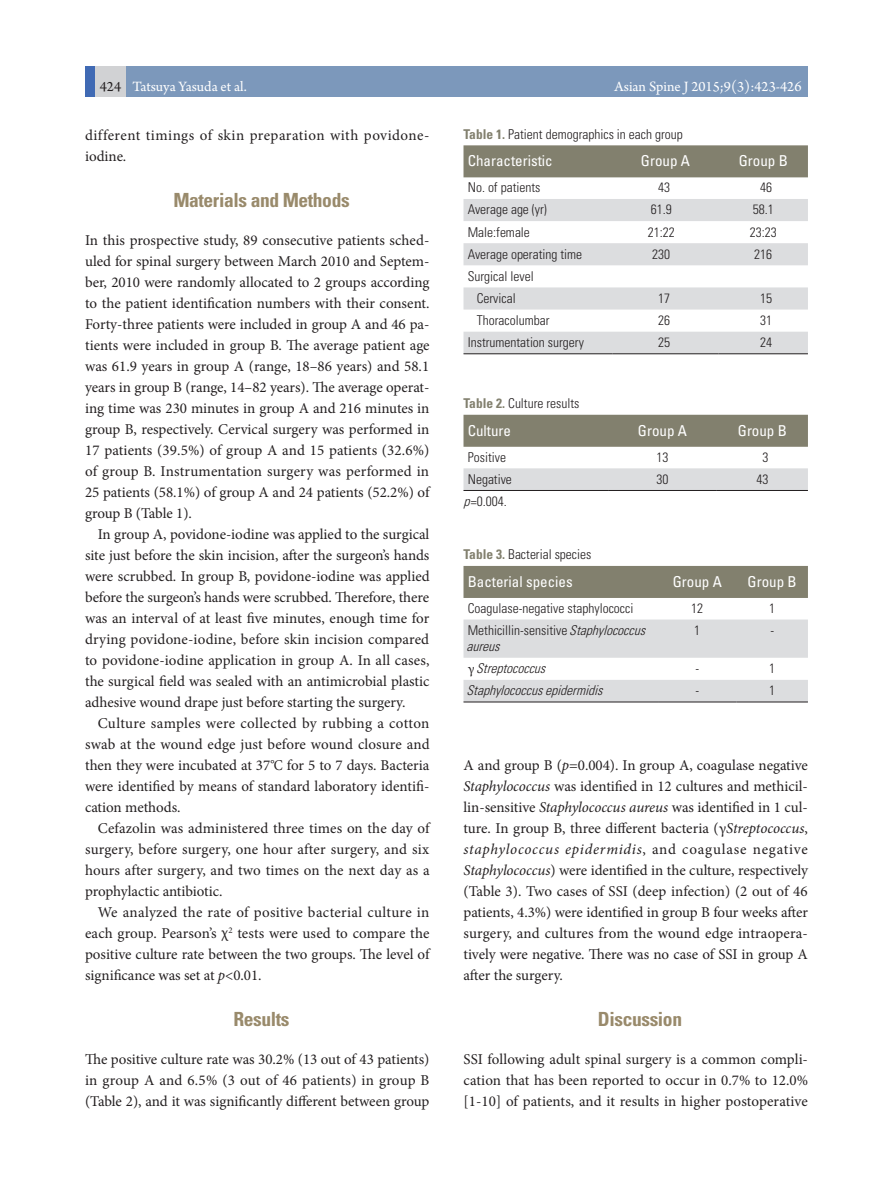
<style>
.page{position:relative;width:893px;height:1191px;background:#fff}
.page>*{position:absolute;margin:0;border:0;box-sizing:border-box;transform-origin:0 0}
.본문_대제목{font:700 condensed 19.5px "Univers LT Std";letter-spacing:-.02em;color:#998a6b}
.본문_내용_첫문단{font:15px/21px "Minion Pro";letter-spacing:-.005em;color:#231f20;text-align:justify}
.본문_내용{font:15px/21px "Minion Pro";letter-spacing:-.005em;color:#231f20;text-align:justify}
.표_머리행{font:condensed 15px "Univers LT Std";color:#fff}
.본문_내용-2{font:15px/21px "Minion Pro";letter-spacing:.03em;color:#231f20}
.t1{font:15px "Arno Pro";color:#fff}
.t2{font:15px "Arno Pro";color:#231f20}
.표_왼쪽행{font:300 condensed 13.5px/16.2px "Univers LT Std";color:#231f20}
.표_그림설명{font:300 condensed 13.5px "Univers LT Std";color:#231f20}
.표_본문{font:300 condensed 13.5px "Univers LT Std";color:#231f20}
.표_왼쪽행-2{font:italic 300 condensed 13.5px "Univers LT Std";color:#231f20}
.s1{font-style:italic}
.s2{font-weight:700;color:#82806e}
.s3{font-family:"Minion Pro";font-weight:400;font-style:normal;font-stretch:normal}
</style>
<div class="page">
<div style="left:85px;top:66px;width:58px;height:31px;background:#d1d2d4"></div>
<div style="left:126px;top:66px;width:682px;height:31px;background:#7c98bb"></div>
<div style="left:85px;top:66px;width:10px;height:31px;background:#406ab4"></div>
<div style="left:463px;top:145px;width:345px;height:32px;background:#82806e"></div>
<svg style="left:463px;top:199px;width:345px;height:154px;fill:#dcdddf"></svg>
<hr style="left:463px;top:353px;width:149px;height:1px;background:#231f20">
<hr style="left:612px;top:353px;width:107px;height:1px;background:#231f20">
<hr style="left:719px;top:353px;width:89px;height:1px;background:#231f20">
<div style="left:463px;top:415px;width:345px;height:32px;background:#82806e"></div>
<div style="left:463px;top:468px;width:345px;height:22px;background:#dcdddf"></div>
<hr style="left:463px;top:490px;width:145px;height:1px;background:#231f20">
<hr style="left:608px;top:490px;width:109px;height:1px;background:#231f20">
<hr style="left:717px;top:490px;width:91px;height:1px;background:#231f20">
<div style="left:463px;top:566px;width:345px;height:32px;background:#82806e"></div>
<svg style="left:463px;top:619px;width:345px;height:82px"></svg>
<hr style="left:463px;top:701px;width:195px;height:1px;background:#231f20">
<hr style="left:658px;top:701px;width:78px;height:1px;background:#231f20">
<hr style="left:736px;top:701px;width:72px;height:1px;background:#231f20">
<p class="t2" style="left:100px;top:78px;width:23px">424</p>
<p class="t1" style="left:133px;top:78px;width:116px">Tatsuya Yasuda et al.</p>
<p class="t1" style="left:614px;top:78px;width:189px">Asian Spine J 2015;9(3):423-426</p>
<p class="본문_내용-2" style="left:85px;top:125px;width:346px">different timings of skin preparation with povidone&shy;iodine.</p>
<p class="본문_대제목" style="left:173px;top:188px;width:178px">Materials and Methods</p>
<p class="본문_내용_첫문단" style="left:85px;top:230px;width:346px">In this prospective study, 89 consecutive patients sched&shy;uled for spinal surgery between March 2010 and Septem&shy;ber, 2010 were randomly allocated to 2 groups according to the patient identification numbers with their consent.<br>Forty-three patients were included in group A and 46 pa&shy;tients were included in group B. The average patient age was 61.9 years in group A (range, 18–86 years) and 58.1 years in group B (range, 14–82 years). The average operat&shy;ing time was 230 minutes in group A and 216 minutes in group B, respectively. Cervical surgery was performed in 17 patients (39.5%) of group A and 15 patients (32.6%) of group B. Instrumentation surgery was performed in 25 patients (58.1%) of group A and 24 patients (52.2%) of group B (Table 1).</p>
<p class="본문_내용" style="left:85px;top:524px;width:346px;text-indent:13px">In group A, povidone-iodine was applied to the surgical site just before the skin incision, after the surgeon’s hands were scrubbed. In group B, povidone-iodine was applied before the surgeon’s hands were scrubbed. Therefore, there was an interval of at least five minutes, enough time for drying povidone-iodine, before skin incision compared to povidone-iodine application in group A. In all cases, the surgical field was sealed with an antimicrobial plastic adhesive wound drape just before starting the surgery.</p>
<p class="본문_내용" style="left:85px;top:713px;width:346px;text-indent:13px">Culture samples were collected by rubbing a cotton swab at the wound edge just before wound closure and then they were incubated at 37<sup>°</sup>C for 5 to 7 days. Bacteria were identified by means of standard laboratory identifi&shy;cation methods.</p>
<p class="본문_내용" style="left:85px;top:818px;width:346px;text-indent:13px">Cefazolin was administered three times on the day of surgery, before surgery, one hour after surgery, and six hours after surgery, and two times on the next day as a prophylactic antibiotic.</p>
<p class="본문_내용" style="left:85px;top:902px;width:346px;text-indent:13px">We analyzed the rate of positive bacterial culture in each group. Pearson’s χ<sup>2</sup> tests were used to compare the positive culture rate between the two groups. The level of significance was set at <span class="s1">p</span>&lt;0.01.</p>
<p class="본문_대제목" style="left:233px;top:1007px;width:58px">Results</p>
<p class="본문_내용_첫문단" style="left:85px;top:1049px;width:346px">The positive culture rate was 30.2% (13 out of 43 patients) in group A and 6.5% (3 out of 46 patients) in group B (Table 2), and it was significantly different between group</p>
<p class="표_그림설명" style="left:463px;top:126px;width:221px"><span class="s2">Table 1.</span> Patient demographics in each group</p>
<p class="표_머리행" style="left:468px;top:151px;width:86px">Characteristic</p>
<p class="표_머리행" style="left:641px;top:151px;width:51px">Group A</p>
<p class="표_머리행" style="left:739px;top:151px;width:51px">Group B</p>
<p class="표_왼쪽행" style="left:468px;top:179px;width:74px">No. of patients</p>
<p class="표_본문" style="left:658px;top:179px;width:13px">43</p>
<p class="표_본문" style="left:760px;top:179px;width:13px">46</p>
<p class="표_왼쪽행" style="left:468px;top:202px;width:81px">Average age (yr)</p>
<p class="표_본문" style="left:651px;top:202px;width:22px">61.9</p>
<p class="표_본문" style="left:753px;top:202px;width:22px">58.1</p>
<p class="표_왼쪽행" style="left:468px;top:224px;width:64px">Male:female</p>
<p class="표_본문" style="left:648px;top:224px;width:28px">21:22</p>
<p class="표_본문" style="left:750px;top:224px;width:28px">23:23</p>
<p class="표_왼쪽행" style="left:468px;top:246px;width:116px">Average operating time</p>
<p class="표_본문" style="left:652px;top:246px;width:19px">230</p>
<p class="표_본문" style="left:754px;top:246px;width:19px">216</p>
<p class="표_왼쪽행" style="left:468px;top:268px;width:67px">Surgical level</p>
<p class="표_왼쪽행" style="left:477px;top:290px;width:40px">Cervical</p>
<p class="표_본문" style="left:658px;top:290px;width:13px">17</p>
<p class="표_본문" style="left:760px;top:290px;width:13px">15</p>
<p class="표_왼쪽행" style="left:477px;top:312px;width:74px">Thoracolumbar</p>
<p class="표_본문" style="left:658px;top:312px;width:13px">26</p>
<p class="표_본문" style="left:760px;top:312px;width:13px">31</p>
<p class="표_왼쪽행" style="left:468px;top:334px;width:118px">Instrumentation surgery</p>
<p class="표_본문" style="left:658px;top:334px;width:13px">25</p>
<p class="표_본문" style="left:760px;top:334px;width:13px">24</p>
<p class="표_그림설명" style="left:463px;top:395px;width:117px"><span class="s2">Table 2.</span> Culture results</p>
<p class="표_머리행" style="left:468px;top:421px;width:45px">Culture</p>
<p class="표_머리행" style="left:638px;top:421px;width:51px">Group A</p>
<p class="표_머리행" style="left:738px;top:421px;width:51px">Group B</p>
<p class="표_왼쪽행" style="left:468px;top:449px;width:40px">Positive</p>
<p class="표_본문" style="left:656px;top:449px;width:13px">13</p>
<p class="표_본문" style="left:762px;top:449px;width:7px">3</p>
<p class="표_왼쪽행" style="left:468px;top:471px;width:46px">Negative</p>
<p class="표_본문" style="left:656px;top:471px;width:13px">30</p>
<p class="표_본문" style="left:756px;top:471px;width:13px">43</p>
<p class="표_그림설명" style="left:464px;top:493px;width:45px"><span class="s1">p</span>=0.004.</p>
<p class="표_그림설명" style="left:463px;top:546px;width:129px"><span class="s2">Table 3.</span> Bacterial species</p>
<p class="표_머리행" style="left:468px;top:572px;width:106px">Bacterial species</p>
<p class="표_머리행" style="left:673px;top:572px;width:51px">Group A</p>
<p class="표_머리행" style="left:748px;top:572px;width:51px">Group B</p>
<p class="표_왼쪽행" style="left:468px;top:600px;width:167px">Coagulase-negative staphylococci</p>
<p class="표_본문" style="left:691px;top:600px;width:13px">12</p>
<p class="표_본문" style="left:769px;top:600px;width:7px">1</p>
<p class="표_왼쪽행" style="left:467px;top:622px;width:184px">Methicillin-sensitive <span class="s1">Staphylococcus aureus</span></p>
<p class="표_본문" style="left:694px;top:622px;width:7px">1</p>
<p class="표_본문" style="left:770px;top:622px;width:5px">-</p>
<p class="표_왼쪽행-2" style="left:468px;top:660px;width:83px"><span class="s3">γ</span> Streptococcus</p>
<p class="표_본문" style="left:695px;top:660px;width:5px">-</p>
<p class="표_본문" style="left:769px;top:660px;width:7px">1</p>
<p class="표_왼쪽행-2" style="left:467px;top:682px;width:142px">Staphylococcusepidermidis</p>
<p class="표_본문" style="left:695px;top:682px;width:5px">-</p>
<p class="표_본문" style="left:769px;top:682px;width:7px">1</p>
<p class="본문_내용_첫문단" style="left:463px;top:755px;width:346px">A and group B (<span class="s1">p</span>=0.004). In group A, coagulase negative <span class="s1">Staphylococcus</span> was identified in 12 cultures and methicil&shy;lin-sensitive <span class="s1">Staphylococcus aureus</span> was identified in 1 cul&shy;ture. In group B, three different bacteria (γ<span class="s1">Streptococcus</span>, <span class="s1">staphylococcus epidermidis</span>, and coagulase negative <span class="s1">Staphylococcus</span>) were identified in the culture, respectively (Table 3). Two cases of SSI (deep infection) (2 out of 46 patients, 4.3%) were identified in group B four weeks after surgery, and cultures from the wound edge intraopera&shy;tively were negative. There was no case of SSI in group A after the surgery.</p>
<p class="본문_대제목" style="left:598px;top:1007px;width:86px">Discussion</p>
<p class="본문_내용_첫문단" style="left:463px;top:1049px;width:346px">SSI following adult spinal surgery is a common compli&shy;cation that has been reported to occur in 0.7% to 12.0% [1-10] of patients, and it results in higher postoperative</p>
</div>
